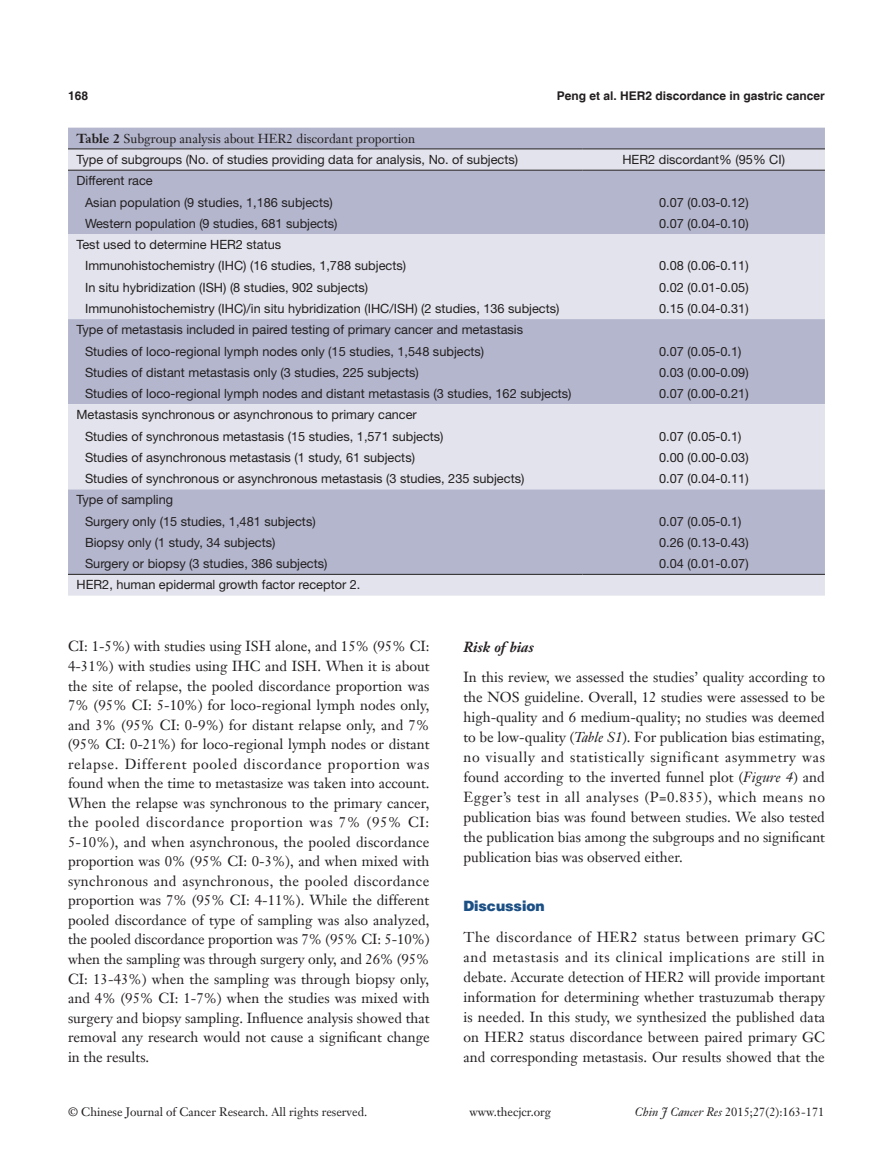
<style>
.page{position:relative;width:893px;height:1170px;background:#fff}
.page>*{position:absolute;margin:0;border:0;box-sizing:border-box;transform-origin:0 0}
.t1{font:14.25px/19.5px "Janson Text LT";color:#231f20;text-align:justify}
.t2{font:italic 700 14.25px "Janson Text LT";color:#231f20}
.t3{font:900 14.25px "Helvetica";color:#1c5085}
.t4{font:12.75px/21.3px "Helvetica Neue LT Pro";color:#231f20}
.t5{font:12.75px "Janson Text LT";color:#231f20}
.t6{font:12px "Janson Text LT";color:#231f20}
.t7{font:700 12px "Helvetica";color:#231f20}
.s1{font-weight:700}
.s2{font-style:italic}
</style>
<div class="page">
<div style="left:68px;top:128px;width:757px;height:20px;background:#b3b6cd"></div>
<svg style="left:68px;top:149px;width:757px;height:446px;background:#c9cbdb"></svg>
<hr style="left:68px;top:574px;width:515px;height:1px;background:#231f20">
<hr style="left:583px;top:574px;width:242px;height:1px;background:#231f20">
<hr style="left:68px;top:148px;width:515px;height:1px;background:#231f20">
<hr style="left:583px;top:148px;width:242px;height:1px;background:#231f20">
<hr style="left:68px;top:170px;width:515px;height:1px;background:#231f20">
<hr style="left:583px;top:170px;width:242px;height:1px;background:#231f20">
<p class="t7" style="left:68px;top:88px;width:22px">168</p>
<p class="t7" style="left:557px;top:88px;width:270px">Peng et al. HER2 discordance in gastric cancer</p>
<p class="t5" style="left:77px;top:130px;width:340px"><span class="s1">Table 2</span> Subgroup analysis about HER2 discordant proportion</p>
<p class="t4" style="left:77px;top:149px;width:443px">Type of subgroups (No. of studies providing data for analysis, No. of subjects)</p>
<p class="t4" style="left:622px;top:149px;width:164px">HER2 discordant% (95% CI)</p>
<p class="t4" style="left:85px;top:170px;width:249px;text-indent:-9px">Different race<br>Asian population (9 studies, 1,186 subjects)</p>
<p class="t4" style="left:659px;top:191px;width:91px">0.07 (0.03-0.12)</p>
<p class="t4" style="left:85px;top:212px;width:254px">Western population (9 studies, 681 subjects)</p>
<p class="t4" style="left:659px;top:212px;width:91px">0.07 (0.04-0.10)</p>
<p class="t4" style="left:85px;top:234px;width:322px;text-indent:-9px">Test used to determine HER2 status<br>Immunohistochemistry (IHC) (16 studies, 1,788 subjects)</p>
<p class="t4" style="left:659px;top:255px;width:91px">0.08 (0.06-0.11)</p>
<p class="t4" style="left:85px;top:276px;width:285px">In situ hybridization (ISH) (8 studies, 902 subjects)</p>
<p class="t4" style="left:659px;top:276px;width:91px">0.02 (0.01-0.05)</p>
<p class="t4" style="left:85px;top:297px;width:476px">Immunohistochemistry (IHC)/in situ hybridization (IHC/ISH) (2 studies, 136 subjects)</p>
<p class="t4" style="left:659px;top:297px;width:91px">0.15 (0.04-0.31)</p>
<p class="t4" style="left:85px;top:319px;width:440px;text-indent:-9px">Type of metastasis included in paired testing of primary cancer and metastasis<br>Studies of loco-regional lymph nodes only (15 studies, 1,548 subjects)</p>
<p class="t4" style="left:659px;top:340px;width:84px">0.07 (0.05-0.1)</p>
<p class="t4" style="left:85px;top:361px;width:335px">Studies of distant metastasis only (3 studies, 225 subjects)</p>
<p class="t4" style="left:659px;top:361px;width:91px">0.03 (0.00-0.09)</p>
<p class="t4" style="left:85px;top:382px;width:488px">Studies of loco-regional lymph nodes and distant metastasis (3 studies, 162 subjects)</p>
<p class="t4" style="left:659px;top:382px;width:91px">0.07 (0.00-0.21)</p>
<p class="t4" style="left:85px;top:404px;width:360px;text-indent:-9px">Metastasis synchronous or asynchronous to primary cancer<br>Studies of synchronous metastasis (15 studies, 1,571 subjects)</p>
<p class="t4" style="left:659px;top:425px;width:84px">0.07 (0.05-0.1)</p>
<p class="t4" style="left:85px;top:446px;width:331px">Studies of asynchronous metastasis (1 study, 61 subjects)</p>
<p class="t4" style="left:659px;top:446px;width:91px">0.00 (0.00-0.03)</p>
<p class="t4" style="left:85px;top:467px;width:441px">Studies of synchronous or asynchronous metastasis (3 studies, 235 subjects)</p>
<p class="t4" style="left:659px;top:467px;width:91px">0.07 (0.04-0.11)</p>
<p class="t4" style="left:85px;top:489px;width:232px;text-indent:-9px">Type of sampling<br>Surgery only (15 studies, 1,481 subjects)</p>
<p class="t4" style="left:659px;top:510px;width:84px">0.07 (0.05-0.1)</p>
<p class="t4" style="left:85px;top:531px;width:192px">Biopsy only (1 study, 34 subjects)</p>
<p class="t4" style="left:659px;top:531px;width:91px">0.26 (0.13-0.43)</p>
<p class="t4" style="left:85px;top:552px;width:244px">Surgery or biopsy (3 studies, 386 subjects)</p>
<p class="t4" style="left:659px;top:552px;width:91px">0.04 (0.01-0.07)</p>
<p class="t4" style="left:77px;top:574px;width:285px">HER2, human epidermal growth factor receptor 2.</p>
<p class="t1" style="left:68px;top:636px;width:363px">CI: 1-5%) with studies using ISH alone, and 15% (95% CI:<br>4-31%) with studies using IHC and ISH. When it is about the site of relapse, the pooled discordance proportion was 7% (95% CI: 5-10%) for loco-regional lymph nodes only, and 3% (95% CI: 0-9%) for distant relapse only, and 7% (95% CI: 0-21%) for loco-regional lymph nodes or distant relapse. Different pooled discordance proportion was found when the time to metastasize was taken into account.<br>When the relapse was synchronous to the primary cancer, the pooled discordance proportion was 7% (95% CI:<br>5-10%), and when asynchronous, the pooled discordance proportion was 0% (95% CI: 0-3%), and when mixed with synchronous and asynchronous, the pooled discordance proportion was 7% (95% CI: 4-11%). While the different pooled discordance of type of sampling was also analyzed, the pooled discordance proportion was 7% (95% CI: 5-10%) when the sampling was through surgery only, and 26% (95% CI: 13-43%) when the sampling was through biopsy only, and 4% (95% CI: 1-7%) when the studies was mixed with surgery and biopsy sampling. Influence analysis showed that removal any research would not cause a significant change in the results.</p>
<p class="t2" style="left:463px;top:637px;width:72px">Risk of bias</p>
<p class="t1" style="left:463px;top:666px;width:363px;line-height:20px">In this review, we assessed the studies’ quality according to the NOS guideline. Overall, 12 studies were assessed to be high-quality and 6 medium-quality; no studies was deemed to be low-quality (<span class="s2">Table S1</span>). For publication bias estimating, no visually and statistically significant asymmetry was found according to the inverted funnel plot (<span class="s2">Figure 4</span>) and Egger’s test in all analyses (P=0.835), which means no publication bias was found between studies. We also tested the publication bias among the subgroups and no significant publication bias was observed either.</p>
<p class="t3" style="left:463px;top:897px;width:83px">Discussion</p>
<p class="t1" style="left:463px;top:926px;width:363px;line-height:20px">The discordance of HER2 status between primary GC and metastasis and its clinical implications are still in debate. Accurate detection of HER2 will provide important information for determining whether trastuzumab therapy is needed. In this study, we synthesized the published data on HER2 status discordance between paired primary GC and corresponding metastasis. Our results showed that the</p>
<p class="t6" style="left:68px;top:1104px;width:301px">© Chinese Journal of Cancer Research. All rights reserved.</p>
<p class="t6" style="left:469px;top:1104px;width:83px">www.thecjcr.org</p>
<p class="t6" style="left:635px;top:1104px;width:191px"><span class="s2">Chin J Cancer Res</span> 2015;27(2):163-171</p>
</div>
